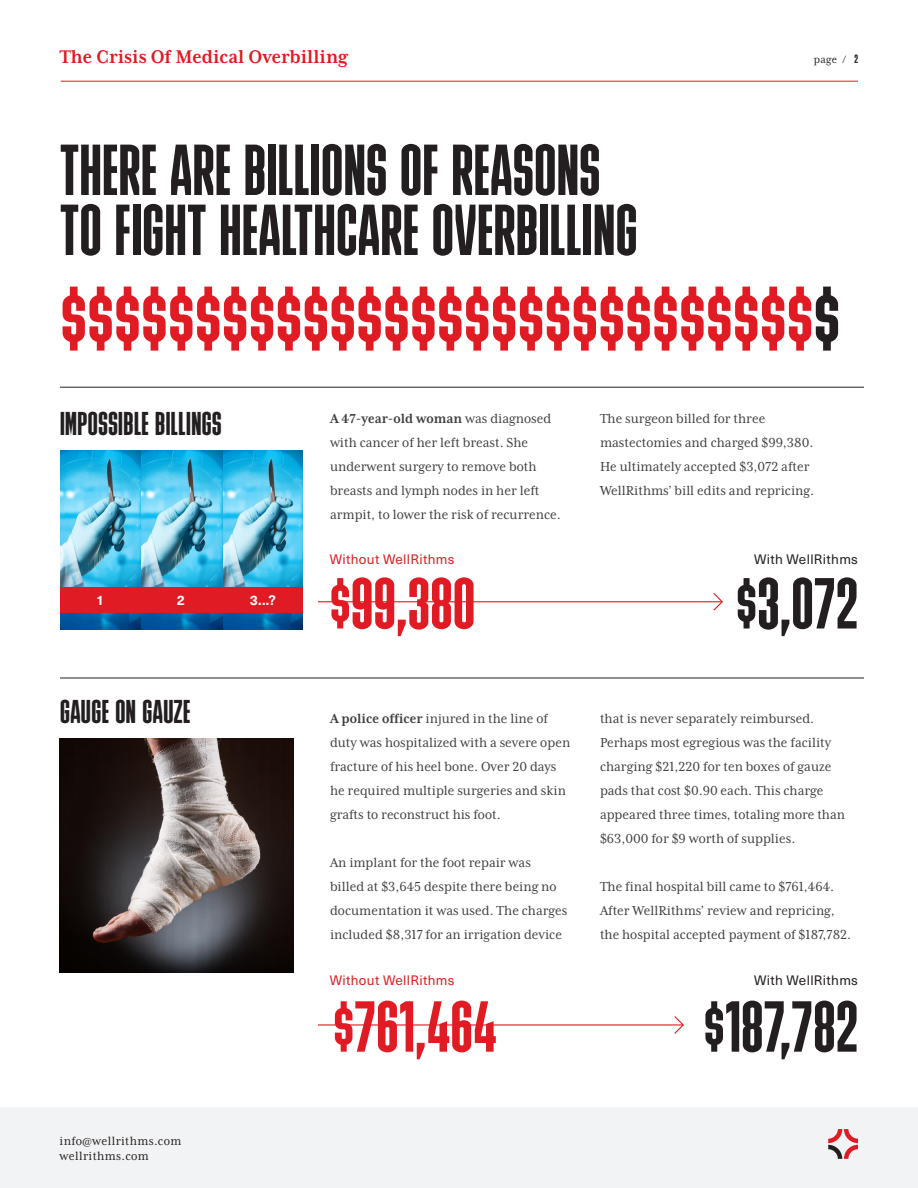
<style>
.page{position:relative;width:918px;height:1188px;background:#fff}
.page>*{position:absolute;margin:0;border:0;box-sizing:border-box;transform-origin:0 0}
.Big_Numbers{font:91.5px "Bulevar";color:#e11b23}
.Article_Title{font:72px/60px "Bulevar";letter-spacing:.01em;color:#231f20}
.Big_Numbers-2{font:72px "Bulevar";letter-spacing:.01em;color:#e11b23}
.Big_Numbers-3{font:72px "Bulevar";letter-spacing:.01em;color:#231f20}
.Sub1{font:33px "Bulevar";letter-spacing:.015em;color:#231f20}
.Folio{font:700 21px "Mrs Eaves XL Serif Nar OT";color:#e11b23}
.Body_Copy{font:15px/24px "Mrs Eaves XL Serif Nar OT";color:#3e3e3f}
.Callout{font:13.5px "Neue Haas Unica W1 G";letter-spacing:.025em;color:#de1f26}
.t1{font:13.5px/15px "Mrs Eaves XL Serif Nar OT";letter-spacing:.025em;color:#231f20}
.Callout-2{font:13.5px "Neue Haas Unica W1 G";letter-spacing:.025em;color:#231f20}
.Callout-3{font:700 13.5px "Neue Haas Unica W1 G";color:#fff}
.t2{font:12px "Mrs Eaves XL Serif Nar OT";color:#231f20}
.s1{font-family:"Bulevar"}
.s2{color:#231f20}
.s3{font-weight:700}
</style>
<div class="page">
<div style="left:0;top:1107px;width:918px;height:81px;background:#f2f3f4"></div>
<hr style="left:60px;top:387px;width:804px;height:1px;background:#231f20">
<hr style="left:60px;top:678px;width:804px;height:1px;background:#231f20">
<img style="left:59px;top:738px;width:235px;height:234px">
<img style="left:61px;top:450px;width:242px;height:180px">
<div style="left:60px;top:587px;width:242px;height:26px;background:#e11b23"></div>
<svg style="left:828px;top:1129px;width:30px;height:30px"></svg>
<hr style="left:61px;top:81px;width:797px;height:1px;background:#e11b23">
<hr style="left:318px;top:601px;width:404px;height:1px;background:#e11b23">
<hr style="left:318px;top:1024px;width:365px;height:2px;background:#e11b23">
<svg style="left:712px;top:593px;width:11px;height:18px"></svg>
<svg style="left:673px;top:1016px;width:11px;height:18px"></svg>
<p class="Folio" style="left:60px;top:45px;width:290px">The Crisis Of Medical Overbilling</p>
<p class="Article_Title" style="left:60px;top:140px;width:579px">THERE ARE BILLIONS OF REASONS<br>TO FIGHT HEALTHCARE OVERBILLING</p>
<p class="t2" style="left:814px;top:53px;width:46px">page / <span class="s1">2</span></p>
<p class="Big_Numbers" style="left:61px;top:268px;width:781px">$$$$$$$$$$$$$$$$$$$$$$$$$$$$<span class="s2">$</span></p>
<p class="Sub1" style="left:60px;top:405px;width:163px">IMPOSSIBLE BILLINGS</p>
<p class="Body_Copy" style="left:330px;top:407px;width:232px"><span class="s3">A 47-year-old woman</span> was diagnosed with cancer of her left breast. She underwent surgery to remove both breasts and lymph nodes in her left armpit, to lower the risk of recurrence.</p>
<p class="Callout-3" style="left:96px;top:590px;width:10px">1</p>
<p class="Callout-3" style="left:177px;top:590px;width:10px">2</p>
<p class="Callout-3" style="left:250px;top:590px;width:28px">3...?</p>
<p class="Sub1" style="left:60px;top:693px;width:132px">GAUGE ON GAUZE</p>
<p class="Callout" style="left:330px;top:549px;width:126px">Without WellRithms</p>
<p class="Big_Numbers-2" style="left:330px;top:563px;width:147px">$99,380</p>
<p class="Body_Copy" style="left:330px;top:707px;width:242px"><span class="s3">A police officer</span> injured in the line of duty was hospitalized with a severe open fracture of his heel bone. Over 20 days he required multiple surgeries and skin grafts to reconstruct his foot.</p>
<p class="Body_Copy" style="left:330px;top:851px;width:239px">An implant for the foot repair was billed at $3,645 despite there being no documentation it was used. The charges included $8,317 for an irrigation device</p>
<p class="Body_Copy" style="left:600px;top:407px;width:216px">The surgeon billed for three mastectomies and charged $99,380.<br>He ultimately accepted $3,072 after WellRithms’ bill edits and repricing.</p>
<p class="Callout-2" style="left:754px;top:549px;width:105px">With WellRithms</p>
<p class="Big_Numbers-3" style="left:736px;top:563px;width:123px">$3,072</p>
<p class="Body_Copy" style="left:600px;top:707px;width:247px">that is never separately reimbursed.<br>Perhaps most egregious was the facility charging $21,220 for ten boxes of gauze pads that cost $0.90 each. This charge appeared three times, totaling more than $63,000 for $9 worth of supplies.</p>
<p class="Body_Copy" style="left:600px;top:875px;width:253px">The final hospital bill came to $761,464.<br>After WellRithms’ review and repricing, the hospital accepted payment of $187,782.</p>
<p class="Callout" style="left:330px;top:970px;width:126px">Without WellRithms</p>
<p class="Callout-2" style="left:754px;top:970px;width:105px">With WellRithms</p>
<p class="t1" style="left:60px;top:1133px;width:123px">info@wellrithms.com wellrithms.com</p>
<p class="Big_Numbers-2" style="left:333px;top:986px;width:165px">$761,464</p>
<p class="Big_Numbers-3" style="left:704px;top:986px;width:156px">$187,782</p>
</div>
